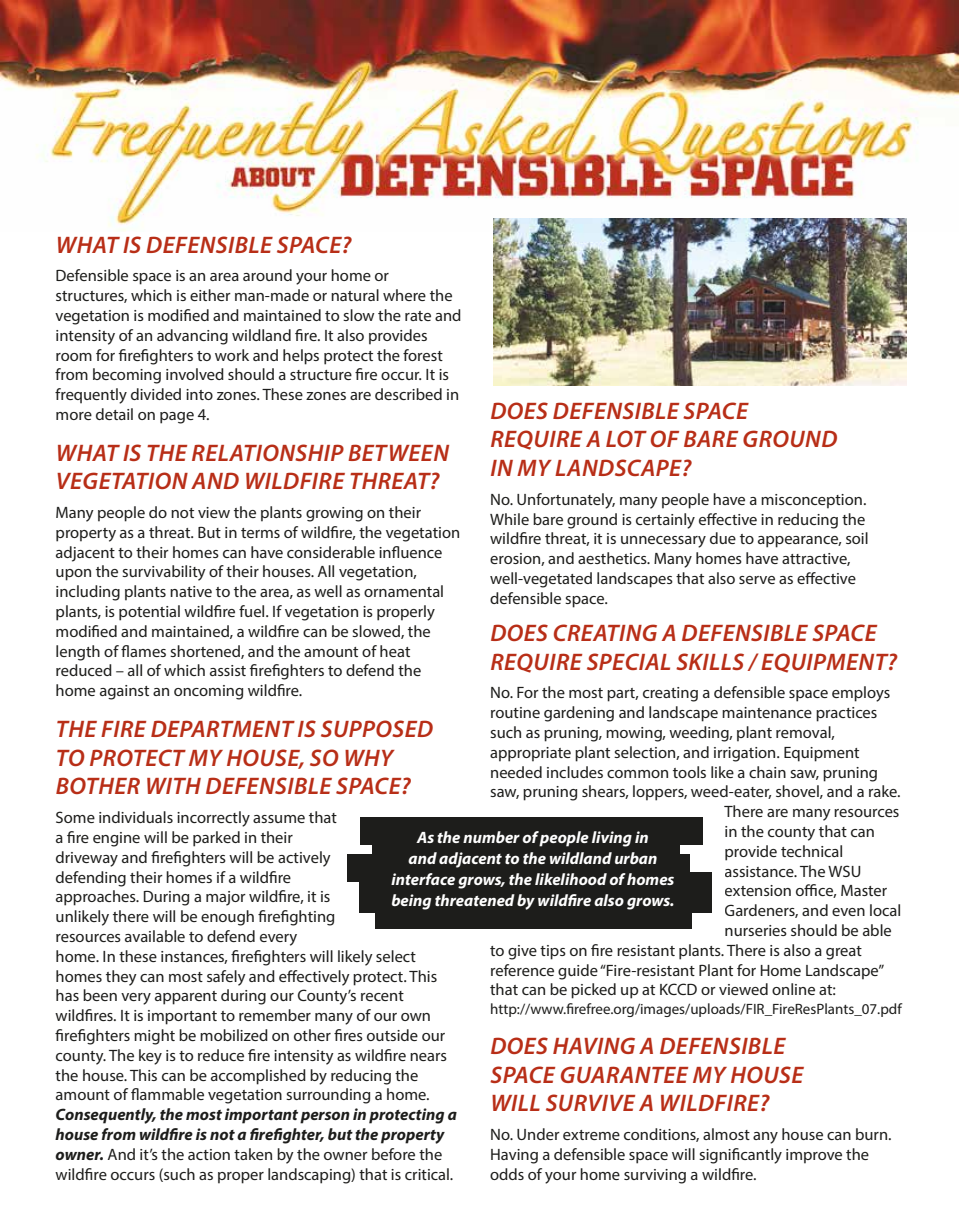
<style>
.page{position:relative;width:959px;height:1229px;background:#fff}
.page>*{position:absolute;margin:0;border:0;box-sizing:border-box;transform-origin:0 0}
.t1{font:italic 600 24px/28.8px "Myriad Pro";letter-spacing:.02em;color:#b82e17}
.t2{font:16.5px/19.8px "Myriad Pro";color:#1d1d1b}
.t3{font:italic 700 16.5px/19.8px "Myriad Pro";color:#1d1d1b}
.t4{font:italic 700 16.5px/21px "Myriad Pro";color:#fff;text-align:center}
.t5{font:15px "Myriad Pro";color:#1d1d1b}
.s1{font-weight:400;font-style:normal}
</style>
<div class="page">
<img style="left:0;top:0;width:958px;height:231px">
<img style="left:493px;top:219px;width:413px;height:167px">
<div style="left:360px;top:817px;width:343px;height:27px;background:#1d1d1b"></div>
<div style="left:372px;top:839px;width:307px;height:22px;background:#1d1d1b"></div>
<div style="left:347px;top:854px;width:343px;height:27px;background:#1d1d1b"></div>
<div style="left:359px;top:871px;width:352px;height:41px;background:#1d1d1b"></div>
<div style="left:375px;top:907px;width:317px;height:22px;background:#1d1d1b"></div>
<h1 class="t1" style="left:56px;top:230px;width:297px">WHAT IS DEFENSIBLE SPACE?</h1>
<p class="t2" style="left:56px;top:267px;width:407px">Defensible space is an area around your home or structures, which is either man-made or natural where the vegetation is modified and maintained to slow the rate and intensity of an advancing wildland fire. It also provides room for firefighters to work and helps protect the forest from becoming involved should a structure fire occur. It is frequently divided into zones. These zones are described in more detail on page 4.</p>
<h1 class="t1" style="left:490px;top:396px;width:348px">DOES DEFENSIBLE SPACE<br>REQUIRE A LOT OF BARE GROUND<br>IN MY LANDSCAPE?</h1>
<p class="t2" style="left:490px;top:491px;width:380px">No. Unfortunately, many people have a misconception.<br>While bare ground is certainly effective in reducing the wildfire threat, it is unnecessary due to appearance, soil erosion, and aesthetics. Many homes have attractive, well-vegetated landscapes that also serve as effective defensible space.</p>
<h1 class="t1" style="left:490px;top:618px;width:408px">DOES CREATING A DEFENSIBLE SPACE<br>REQUIRE SPECIAL SKILLS / EQUIPMENT?</h1>
<p class="t2" style="left:490px;top:684px;width:401px">No. For the most part, creating a defensible space employs</p>
<p class="t2" style="left:490px;top:704px;width:389px">routine gardening and landscape maintenance practices</p>
<p class="t2" style="left:490px;top:724px;width:346px">such as pruning, mowing, weeding, plant removal,</p>
<p class="t2" style="left:490px;top:743px;width:371px">appropriate plant selection, and irrigation. Equipment</p>
<p class="t2" style="left:490px;top:763px;width:389px">needed includes common tools like a chain saw, pruning</p>
<p class="t2" style="left:490px;top:783px;width:412px">saw, pruning shears, loppers, weed-eater, shovel, and a rake.</p>
<p class="t2" style="left:724px;top:803px;width:176px">There are many resources</p>
<p class="t2" style="left:724px;top:823px;width:152px">in the county that can</p>
<p class="t2" style="left:724px;top:842px;width:120px">provide technical</p>
<p class="t2" style="left:724px;top:862px;width:138px">assistance. The WSU</p>
<p class="t2" style="left:724px;top:882px;width:164px">extension office, Master</p>
<p class="t2" style="left:724px;top:902px;width:178px">Gardeners, and even local</p>
<p class="t2" style="left:724px;top:922px;width:169px">nurseries should be able</p>
<p class="t2" style="left:490px;top:941px;width:373px">to give tips on fire resistant plants. There is also a great</p>
<p class="t2" style="left:490px;top:961px;width:395px">reference guide “Fire-resistant Plant for Home Landscape”</p>
<p class="t2" style="left:490px;top:981px;width:347px">that can be picked up at KCCD or viewed online at:</p>
<p class="t5" style="left:490px;top:1003px;width:413px">http://www.firefree.org/images/uploads/FIR_FireResPlants_07.pdf</p>
<h1 class="t1" style="left:56px;top:438px;width:394px">WHAT IS THE RELATIONSHIP BETWEEN<br>VEGETATION AND WILDFIRE THREAT?</h1>
<p class="t2" style="left:56px;top:504px;width:406px">Many people do not view the plants growing on their property as a threat. But in terms of wildfire, the vegetation adjacent to their homes can have considerable influence upon the survivability of their houses. All vegetation, including plants native to the area, as well as ornamental plants, is potential wildfire fuel. If vegetation is properly modified and maintained, a wildfire can be slowed, the length of flames shortened, and the amount of heat reduced – all of which assist firefighters to defend the home against an oncoming wildfire.</p>
<h1 class="t1" style="left:56px;top:714px;width:379px">THE FIRE DEPARTMENT IS SUPPOSED<br>TO PROTECT MY HOUSE, SO WHY<br>BOTHER WITH DEFENSIBLE SPACE?</h1>
<p class="t2" style="left:56px;top:809px;width:393px">Some individuals incorrectly assume that<br>a fire engine will be parked in their<br>driveway and firefighters will be actively<br>defending their homes if a wildfire<br>approaches. During a major wildfire, it is<br>unlikely there will be enough firefighting<br>resources available to defend every<br>home. In these instances, firefighters will likely select homes they can most safely and effectively protect. This has been very apparent during our County’s recent wildfires. It is important to remember many of our own firefighters might be mobilized on other fires outside our county. The key is to reduce fire intensity as wildfire nears the house. This can be accomplished by reducing the amount of flammable vegetation surrounding a home.</p>
<p class="t3" style="left:56px;top:1105px;width:402px">Consequently, the most important person in protecting a house from wildfire is not a firefighter, but the property owner. <span class="s1">And it’s the action taken by the owner before the wildfire occurs (such as proper landscaping) that is critical.</span></p>
<p class="t4" style="left:391px;top:828px;width:285px">As the number of people living in<br>and adjacent to the wildland urban interface grows, the likelihood of homes being threatened by wildfire also grows.</p>
<h1 class="t1" style="left:490px;top:1031px;width:314px">DOES HAVING A DEFENSIBLE<br>SPACE GUARANTEE MY HOUSE<br>WILL SURVIVE A WILDFIRE?</h1>
<p class="t2" style="left:490px;top:1125px;width:403px">No. Under extreme conditions, almost any house can burn.<br>Having a defensible space will significantly improve the odds of your home surviving a wildfire.</p>
</div>
